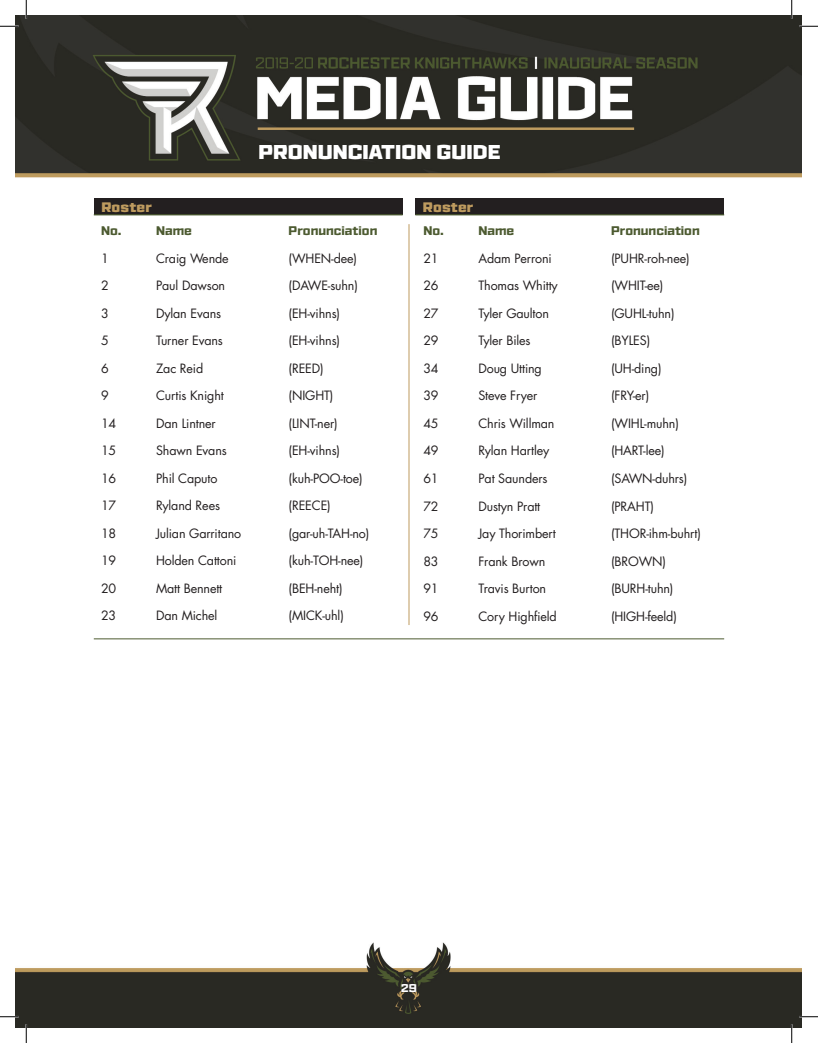
<style>
.page{position:relative;width:818px;height:1043px;background:#fff}
.page>*{position:absolute;margin:0;border:0;box-sizing:border-box;transform-origin:0 0}
.t1{font:900 20px "Ironstrike";color:#fff}
.t2{font:900 13.75px "Ironstrike";letter-spacing:.01em;color:#be9b5f}
.t3{font:12.5px "Futura Std";letter-spacing:-.01em;color:#231f20}
.t4{font:800 12.5px "Ironstrike";color:#4c5a30}
.t5{font:800 11.25px "Ironstrike";color:#fff}
</style>
<div class="page">
<img style="left:15px;top:15px;width:786px;height:1012px">
<hr style="left:258px;top:127px;width:376px;height:3px;background:#be9b5f">
<hr style="left:94px;top:638px;width:630px;height:1px;background:#4c5a30">
<div style="left:94px;top:198px;width:308px;height:16px;background:#231f20"></div>
<div style="left:415px;top:198px;width:309px;height:16px;background:#231f20"></div>
<hr style="left:94px;top:214px;width:308px;height:1px;background:#4c5a30">
<hr style="left:415px;top:214px;width:309px;height:1px;background:#4c5a30">
<hr style="left:408px;top:224px;width:1px;height:401px;background:#be9b5f">
<svg style="left:0;top:25px;width:19px;height:2px"></svg>
<svg style="left:799px;top:25px;width:19px;height:2px"></svg>
<svg style="left:0;top:1015px;width:19px;height:2px"></svg>
<svg style="left:799px;top:1015px;width:19px;height:2px"></svg>
<svg style="left:25px;top:0;width:2px;height:19px"></svg>
<svg style="left:25px;top:1024px;width:2px;height:18px"></svg>
<svg style="left:790px;top:0;width:2px;height:19px"></svg>
<svg style="left:790px;top:1024px;width:2px;height:18px"></svg>
<h1 class="t1" style="left:258px;top:139px;width:243px">PRONUNCIATION GUIDE</h1>
<p class="t2" style="left:101px;top:198px;width:52px">Roster</p>
<p class="t2" style="left:423px;top:198px;width:52px">Roster</p>
<p class="t4" style="left:101px;top:223px;width:22px">No.</p>
<p class="t4" style="left:156px;top:223px;width:37px">Name</p>
<p class="t4" style="left:288px;top:223px;width:90px">Pronunciation</p>
<p class="t3" style="left:101px;top:250px;width:9px">1</p>
<p class="t3" style="left:156px;top:250px;width:74px">Craig Wende</p>
<p class="t3" style="left:288px;top:250px;width:70px">(WHEN-dee)</p>
<p class="t3" style="left:101px;top:277px;width:9px">2</p>
<p class="t3" style="left:156px;top:277px;width:71px">Paul Dawson</p>
<p class="t3" style="left:288px;top:277px;width:71px">(DAWE-suhn)</p>
<p class="t3" style="left:101px;top:305px;width:9px">3</p>
<p class="t3" style="left:156px;top:305px;width:67px">Dylan Evans</p>
<p class="t3" style="left:288px;top:305px;width:53px">(EH-vihns)</p>
<p class="t3" style="left:101px;top:332px;width:9px">5</p>
<p class="t3" style="left:156px;top:332px;width:68px">Turner Evans</p>
<p class="t3" style="left:288px;top:332px;width:53px">(EH-vihns)</p>
<p class="t3" style="left:101px;top:360px;width:9px">6</p>
<p class="t3" style="left:156px;top:360px;width:49px">Zac Reid</p>
<p class="t3" style="left:288px;top:360px;width:37px">(REED)</p>
<p class="t3" style="left:101px;top:387px;width:9px">9</p>
<p class="t3" style="left:156px;top:387px;width:69px">Curtis Knight</p>
<p class="t3" style="left:288px;top:387px;width:46px">(NIGHT)</p>
<p class="t3" style="left:101px;top:415px;width:17px">14</p>
<p class="t3" style="left:156px;top:415px;width:61px">Dan Lintner</p>
<p class="t3" style="left:288px;top:415px;width:51px">(LINT-ner)</p>
<p class="t3" style="left:101px;top:442px;width:17px">15</p>
<p class="t3" style="left:156px;top:442px;width:72px">Shawn Evans</p>
<p class="t3" style="left:288px;top:442px;width:53px">(EH-vihns)</p>
<p class="t3" style="left:101px;top:470px;width:17px">16</p>
<p class="t3" style="left:156px;top:470px;width:63px">Phil Caputo</p>
<p class="t3" style="left:288px;top:470px;width:76px">(kuh-POO-toe)</p>
<p class="t3" style="left:101px;top:497px;width:17px">17</p>
<p class="t3" style="left:156px;top:497px;width:65px">Ryland Rees</p>
<p class="t3" style="left:288px;top:497px;width:44px">(REECE)</p>
<p class="t3" style="left:101px;top:525px;width:17px">18</p>
<p class="t3" style="left:156px;top:525px;width:87px">Julian Garritano</p>
<p class="t3" style="left:288px;top:525px;width:82px">(gar-uh-TAH-no)</p>
<p class="t3" style="left:101px;top:552px;width:17px">19</p>
<p class="t3" style="left:156px;top:552px;width:82px">Holden Cattoni</p>
<p class="t3" style="left:288px;top:552px;width:76px">(kuh-TOH-nee)</p>
<p class="t3" style="left:101px;top:580px;width:17px">20</p>
<p class="t3" style="left:156px;top:580px;width:68px">Matt Bennett</p>
<p class="t3" style="left:288px;top:580px;width:56px">(BEH-neht)</p>
<p class="t3" style="left:101px;top:607px;width:17px">23</p>
<p class="t3" style="left:156px;top:607px;width:63px">Dan Michel</p>
<p class="t3" style="left:288px;top:607px;width:57px">(MICK-uhl)</p>
<p class="t4" style="left:423px;top:223px;width:22px">No.</p>
<p class="t4" style="left:478px;top:223px;width:37px">Name</p>
<p class="t4" style="left:611px;top:223px;width:90px">Pronunciation</p>
<p class="t3" style="left:423px;top:250px;width:17px">21</p>
<p class="t3" style="left:478px;top:250px;width:75px">Adam Perroni</p>
<p class="t3" style="left:611px;top:250px;width:80px">(PUHR-roh-nee)</p>
<p class="t3" style="left:423px;top:278px;width:17px">26</p>
<p class="t3" style="left:478px;top:278px;width:81px">Thomas Whitty</p>
<p class="t3" style="left:611px;top:278px;width:54px">(WHIT-ee)</p>
<p class="t3" style="left:423px;top:305px;width:17px">27</p>
<p class="t3" style="left:478px;top:305px;width:72px">Tyler Gaulton</p>
<p class="t3" style="left:611px;top:305px;width:65px">(GUHL-tuhn)</p>
<p class="t3" style="left:423px;top:333px;width:17px">29</p>
<p class="t3" style="left:478px;top:333px;width:54px">Tyler Biles</p>
<p class="t3" style="left:611px;top:333px;width:41px">(BYLES)</p>
<p class="t3" style="left:423px;top:360px;width:17px">34</p>
<p class="t3" style="left:478px;top:360px;width:65px">Doug Utting</p>
<p class="t3" style="left:611px;top:360px;width:52px">(UH-ding)</p>
<p class="t3" style="left:423px;top:388px;width:17px">39</p>
<p class="t3" style="left:478px;top:388px;width:60px">Steve Fryer</p>
<p class="t3" style="left:611px;top:388px;width:40px">(FRY-er)</p>
<p class="t3" style="left:423px;top:415px;width:17px">45</p>
<p class="t3" style="left:478px;top:415px;width:78px">Chris Willman</p>
<p class="t3" style="left:611px;top:415px;width:69px">(WIHL-muhn)</p>
<p class="t3" style="left:423px;top:443px;width:17px">49</p>
<p class="t3" style="left:478px;top:443px;width:72px">Rylan Hartley</p>
<p class="t3" style="left:611px;top:443px;width:55px">(HART-lee)</p>
<p class="t3" style="left:423px;top:470px;width:17px">61</p>
<p class="t3" style="left:478px;top:470px;width:71px">Pat Saunders</p>
<p class="t3" style="left:611px;top:470px;width:78px">(SAWN-duhrs)</p>
<p class="t3" style="left:423px;top:498px;width:17px">72</p>
<p class="t3" style="left:478px;top:498px;width:63px">Dustyn Pratt</p>
<p class="t3" style="left:611px;top:498px;width:45px">(PRAHT)</p>
<p class="t3" style="left:423px;top:525px;width:17px">75</p>
<p class="t3" style="left:478px;top:525px;width:79px">Jay Thorimbert</p>
<p class="t3" style="left:611px;top:525px;width:91px">(THOR-ihm-buhrt)</p>
<p class="t3" style="left:423px;top:553px;width:17px">83</p>
<p class="t3" style="left:478px;top:553px;width:68px">Frank Brown</p>
<p class="t3" style="left:611px;top:553px;width:57px">(BROWN)</p>
<p class="t3" style="left:423px;top:580px;width:17px">91</p>
<p class="t3" style="left:478px;top:580px;width:69px">Travis Burton</p>
<p class="t3" style="left:611px;top:580px;width:64px">(BURH-tuhn)</p>
<p class="t3" style="left:423px;top:608px;width:17px">96</p>
<p class="t3" style="left:478px;top:608px;width:80px">Cory Highfield</p>
<p class="t3" style="left:611px;top:608px;width:67px">(HIGH-feeld)</p>
<p class="t5" style="left:401px;top:981px;width:17px">29</p>
</div>
